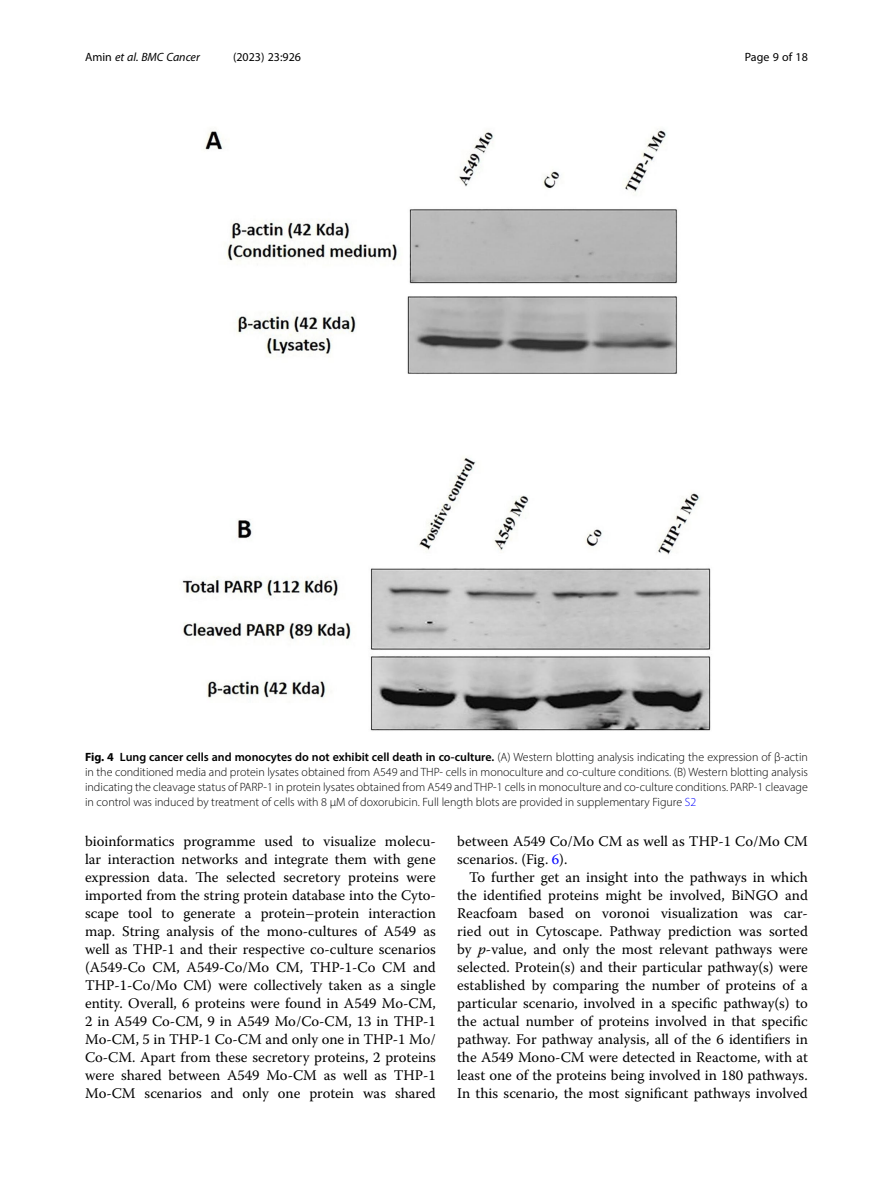
<style>
.page{position:relative;width:893px;height:1191px;background:#fff}
.page>*{position:absolute;margin:0;border:0;box-sizing:border-box;transform-origin:0 0}
.Body_Text{font:14.7px/18px "Warnock Pro";color:#000;text-align:justify}
.Body_Text_Indent{font:14.7px/18px "Warnock Pro";color:#000;text-align:justify}
.Figure_Caption{font:300 12px/15px "Myriad Pro";color:#000;text-align:justify}
.t1{font:12px "Myriad Pro";color:#000}
.t2{font:italic 12px "Myriad Pro";color:#000}
.s1{font-style:normal}
.s2{font-weight:700}
.s3{font-weight:600}
.s4{color:#00f}
.s5{font-style:italic}
</style>
<div class="page">
<img style="left:182px;top:130px;width:529px;height:601px">
<p class="t2" style="left:85px;top:50px;width:116px"><span class="s1">Amin</span> et al. BMC Cancer</p>
<p class="t1" style="left:233px;top:50px;width:70px">(2023) 23:926</p>
<p class="t1" style="left:745px;top:50px;width:65px">Page 9 of 18</p>
<p class="Figure_Caption" style="left:85px;top:749px;width:724px"><span class="s2">Fig. 4</span> <span class="s3">Lung cancer cells and monocytes do not exhibit cell death in co-culture.</span> (A) Western blotting analysis indicating the expression of β-actin in the conditioned media and protein lysates obtained from A549 and THP- cells in monoculture and co-culture conditions. (B) Western blotting analysis indicating the cleavage status of PARP-1 in protein lysates obtained from A549 and THP-1 cells in monoculture and co-culture conditions. PARP-1 cleavage in control was induced by treatment of cells with 8 µM of doxorubicin. Full length blots are provided in supplementary Figure <span class="s4">S2</span></p>
<p class="Body_Text" style="left:85px;top:832px;width:352px">bioinformatics programme used to visualize molecu&shy;lar interaction networks and integrate them with gene expression data. The selected secretory proteins were imported from the string protein database into the Cyto&shy;scape tool to generate a protein–protein interaction map. String analysis of the mono-cultures of A549 as well as THP-1 and their respective co-culture scenarios (A549-Co CM, A549-Co/Mo CM, THP-1-Co CM and THP-1-Co/Mo CM) were collectively taken as a single entity. Overall, 6 proteins were found in A549 Mo-CM, 2 in A549 Co-CM, 9 in A549 Mo/Co-CM, 13 in THP-1<br>Mo-CM, 5 in THP-1 Co-CM and only one in THP-1 Mo/ Co-CM. Apart from these secretory proteins, 2 proteins were shared between A549 Mo-CM as well as THP-1<br>Mo-CM scenarios and only one protein was shared</p>
<p class="Body_Text" style="left:457px;top:832px;width:352px">between A549 Co/Mo CM as well as THP-1 Co/Mo CM scenarios. (Fig. <span class="s4">6</span>).</p>
<p class="Body_Text_Indent" style="left:457px;top:868px;width:352px;text-indent:12px">To further get an insight into the pathways in which the identified proteins might be involved, BiNGO and Reacfoam based on voronoi visualization was car&shy;ried out in Cytoscape. Pathway prediction was sorted by <span class="s5">p</span>-value, and only the most relevant pathways were selected. Protein(s) and their particular pathway(s) were established by comparing the number of proteins of a particular scenario, involved in a specific pathway(s) to the actual number of proteins involved in that specific pathway. For pathway analysis, all of the 6 identifiers in the A549 Mono-CM were detected in Reactome, with at least one of the proteins being involved in 180 pathways.<br>In this scenario, the most significant pathways involved</p>
</div>
